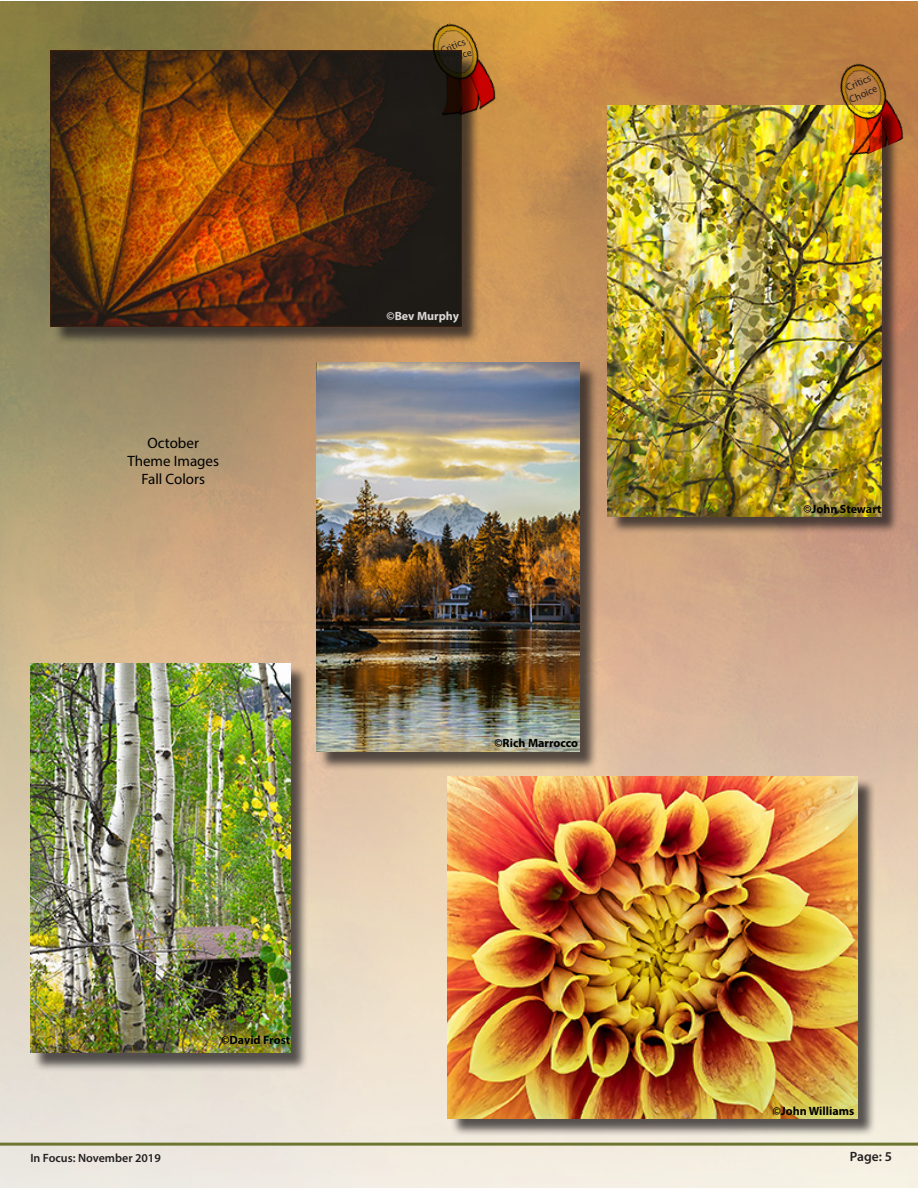
<style>
.page{position:relative;width:918px;height:1188px;background:#fff}
.page>*{position:absolute;margin:0;border:0;box-sizing:border-box;transform-origin:0 0}
.t1{font:15px "Myriad Pro";color:#000}
.t2{font:600 13.5px "Myriad Pro";color:#231f20}
.t3{font:700 12px "Myriad Pro";color:#000}
.t4{font:600 12px "Myriad Pro";color:#231f20}
.t5{font:700 12px "Myriad Pro";color:#dad7d6}
.t6{font:10.2px "Myriad Pro";color:#231f20}
</style>
<div class="page">
<img style="left:0;top:1px;width:918px;height:1187px">
<hr style="left:0;top:1143px;width:918px;height:3px;background:#6d7630">
<div style="left:450px;top:778px;width:427px;height:359px;background:#231f20;opacity:.75"></div>
<img style="left:448px;top:776px;width:410px;height:342px">
<div style="left:610px;top:108px;width:289px;height:426px;background:#231f20;opacity:.75"></div>
<img style="left:608px;top:106px;width:274px;height:410px">
<div style="left:53px;top:53px;width:427px;height:292px;background:#231f20;opacity:.75"></div>
<img style="left:51px;top:51px;width:410px;height:276px">
<div style="left:318px;top:364px;width:280px;height:406px;background:#231f20;opacity:.75"></div>
<img style="left:316px;top:362px;width:263px;height:390px">
<div style="left:33px;top:665px;width:276px;height:406px;background:#231f20;opacity:.75"></div>
<img style="left:30px;top:663px;width:260px;height:390px">
<img style="left:818px;top:54px;width:95px;height:107px">
<img style="left:411px;top:14px;width:96px;height:110px">
<p class="t1" style="left:148px;top:433px;width:53px">October</p>
<p class="t1" style="left:127px;top:451px;width:93px">Theme Images</p>
<p class="t1" style="left:141px;top:469px;width:65px">Fall Colors</p>
<p class="t6" style="left:439px;top:45px;width:28px;rotate:-23deg">Critics</p>
<p class="t6" style="left:442px;top:57px;width:31px;rotate:-23deg">Choice</p>
<p class="t5" style="left:387px;top:308px;width:74px">©Bev Murphy</p>
<p class="t3" style="left:495px;top:735px;width:85px">©Rich Marrocco</p>
<p class="t3" style="left:221px;top:1032px;width:70px">©David Frost</p>
<p class="t6" style="left:844px;top:82px;width:28px;rotate:-23deg">Critics</p>
<p class="t6" style="left:848px;top:94px;width:31px;rotate:-23deg">Choice</p>
<p class="t3" style="left:803px;top:501px;width:80px">©John Stewart</p>
<p class="t3" style="left:773px;top:1103px;width:83px">©John Williams</p>
<p class="t4" style="left:30px;top:1150px;width:132px">In Focus: November 2019</p>
<p class="t2" style="left:850px;top:1148px;width:44px">Page: 5</p>
</div>
